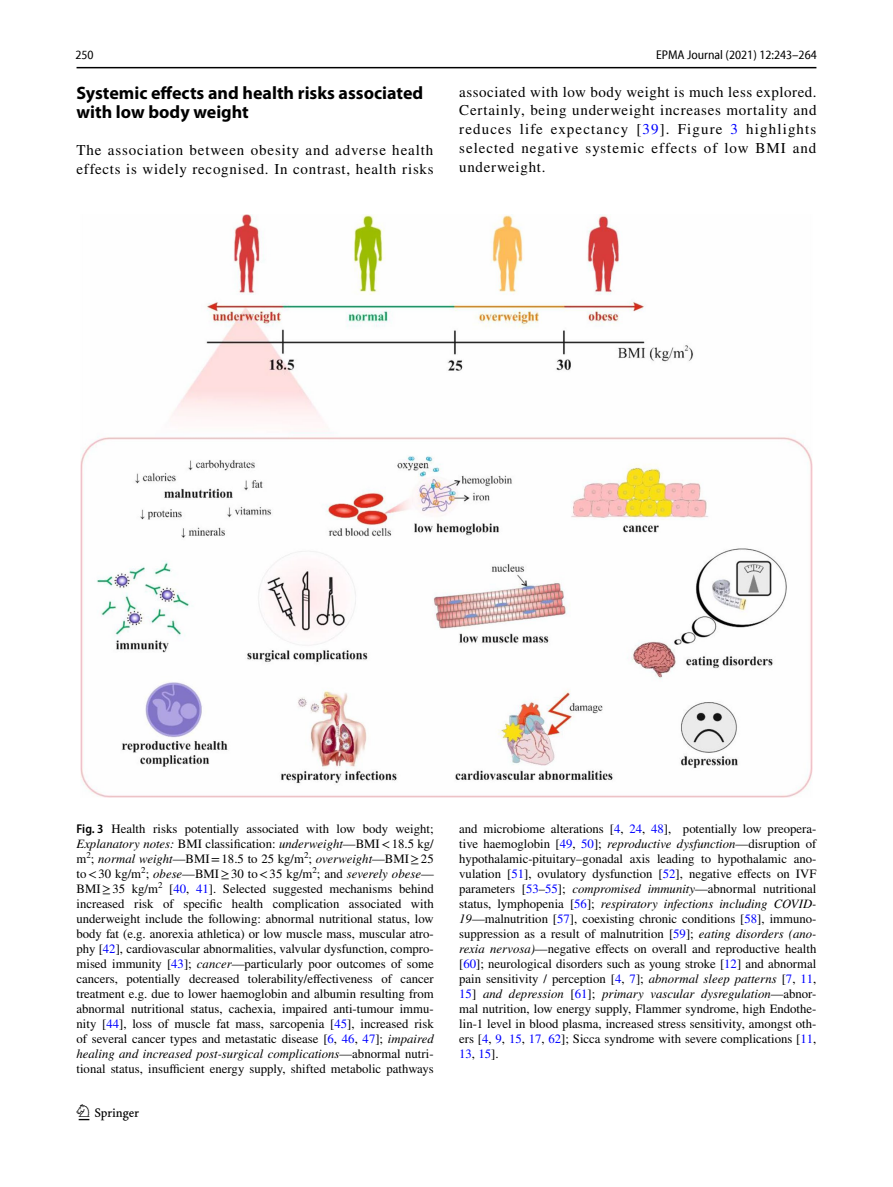
<style>
.page{position:relative;width:893px;height:1187px;background:#fff}
.page>*{position:absolute;margin:0;border:0;box-sizing:border-box;transform-origin:0 0}
.t1{font:22.5px "Springnew Regular 2";color:#000}
.t2{font:700 18px/18.8px "Myriad Pro";color:#000}
.t3{font:15px/18.8px "STIX";letter-spacing:.06em;color:#000}
.t4{font:12.75px/15px "STIX";color:#000;text-align:justify}
.t5{font:semi-condensed 12.75px "Myriad Pro Unic";color:#000}
.s1{color:#00f}
.s2{font-family:"Myriad Pro";font-weight:600;font-stretch:semi-condensed}
.s3{font-style:italic}
</style>
<div class="page">
<hr style="left:77px;top:67px;width:739px;height:1px;background:#000">
<img style="left:81px;top:215px;width:731px;height:582px">
<p class="t5" style="left:75px;top:50px;width:20px">250</p>
<p class="t5" style="left:656px;top:50px;width:162px">EPMA Journal (2021) 12:243–264</p>
<h2 class="t2" style="left:77px;top:83px;width:348px">Systemic effects and health risks associated with low body weight</h2>
<p class="t3" style="left:77px;top:142px;width:359px">The association between obesity and adverse health effects is widely recognised. In contrast, health risks</p>
<p class="t3" style="left:459px;top:83px;width:359px;text-align:justify">associated with low body weight is much less explored.<br>Certainly, being underweight increases mortality and reduces life expectancy [<span class="s1">39</span>]. Figure <span class="s1">3</span> highlights selected negative systemic effects of low BMI and underweight.</p>
<p class="t4" style="left:77px;top:821px;width:359px"><span class="s2">Fig. 3</span> Health risks potentially associated with low body weight; <span class="s3">Explanatory notes:</span> BMI classification: <span class="s3">underweight</span>—BMI&lt;18.5 kg/ m<sup>2</sup>; <span class="s3">normal weight</span>—BMI=18.5 to 25 kg/m<sup>2</sup>; <span class="s3">overweight</span>—BMI≥25 to&lt;30 kg/m<sup>2</sup>; <span class="s3">obese</span>—BMI≥30 to&lt;35 kg/m<sup>2</sup>; and <span class="s3">severely obese</span>— BMI≥35 kg/m<sup>2</sup> [<span class="s1">40</span>, <span class="s1">41</span>]. Selected suggested mechanisms behind increased risk of specific health complication associated with underweight include the following: abnormal nutritional status, low body fat (e.g. anorexia athletica) or low muscle mass, muscular atro&shy;phy [<span class="s1">42</span>], cardiovascular abnormalities, valvular dysfunction, compro&shy;mised immunity [<span class="s1">43</span>]; <span class="s3">cancer</span>—particularly poor outcomes of some cancers, potentially decreased tolerability/effectiveness of cancer treatment e.g. due to lower haemoglobin and albumin resulting from abnormal nutritional status, cachexia, impaired anti-tumour immu&shy;nity [<span class="s1">44</span>], loss of muscle fat mass, sarcopenia [<span class="s1">45</span>], increased risk of several cancer types and metastatic disease [<span class="s1">6</span>, <span class="s1">46</span>, <span class="s1">47</span>]; <span class="s3">impaired healing and increased post-surgical complications</span>—abnormal nutri&shy;tional status, insufficient energy supply, shifted metabolic pathways</p>
<p class="t4" style="left:459px;top:821px;width:359px">and microbiome alterations [<span class="s1">4</span>, <span class="s1">24</span>, <span class="s1">48</span>], potentially low preopera&shy;tive haemoglobin [<span class="s1">49</span>, <span class="s1">50</span>]; <span class="s3">reproductive dysfunction</span>—disruption of hypothalamic-pituitary–gonadal axis leading to hypothalamic ano&shy;vulation [<span class="s1">51</span>], ovulatory dysfunction [<span class="s1">52</span>], negative effects on IVF parameters [<span class="s1">53</span>–<span class="s1">55</span>]; <span class="s3">compromised immunity</span>—abnormal nutritional status, lymphopenia [<span class="s1">56</span>]; <span class="s3">respiratory infections including COVID-19</span>—malnutrition [<span class="s1">57</span>], coexisting chronic conditions [<span class="s1">58</span>], immuno&shy;suppression as a result of malnutrition [<span class="s1">59</span>]; <span class="s3">eating disorders (ano&shy;rexia nervosa)</span>—negative effects on overall and reproductive health [<span class="s1">60</span>]; neurological disorders such as young stroke [<span class="s1">12</span>] and abnormal pain sensitivity / perception [<span class="s1">4</span>, <span class="s1">7</span>]; <span class="s3">abnormal sleep patterns</span> [<span class="s1">7</span>, <span class="s1">11</span>, <span class="s1">15</span>] <span class="s3">and depression</span> [<span class="s1">61</span>]; <span class="s3">primary vascular dysregulation</span>—abnor&shy;mal nutrition, low energy supply, Flammer syndrome, high Endothe&shy;lin-1 level in blood plasma, increased stress sensitivity, amongst oth&shy;ers [<span class="s1">4</span>, <span class="s1">9</span>, <span class="s1">15</span>, <span class="s1">17</span>, <span class="s1">62</span>]; Sicca syndrome with severe complications [<span class="s1">11</span>, <span class="s1">13</span>, <span class="s1">15</span>].</p>
<h1 class="t1" style="left:79px;top:1104px;width:62px">1 3</h1>
</div>
